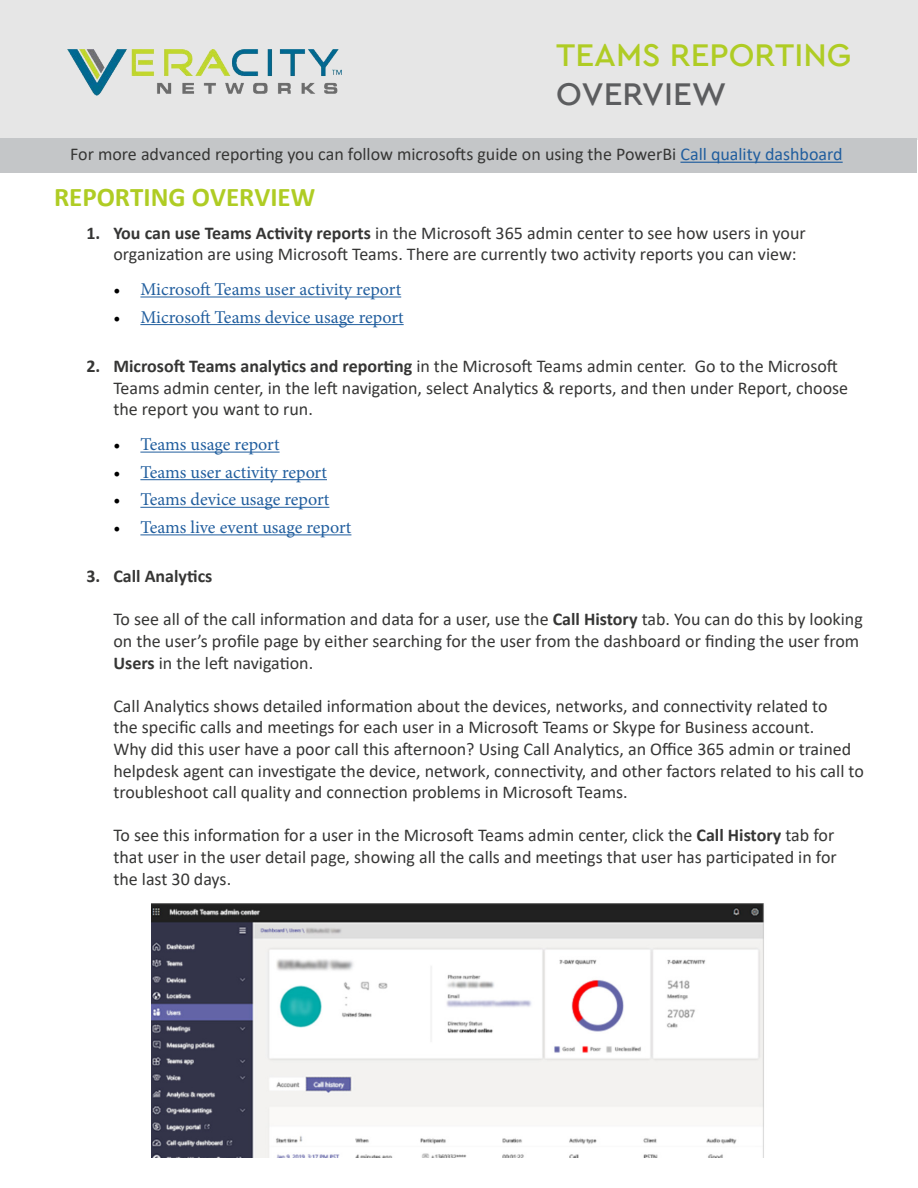
<style>
.page{position:relative;width:918px;height:1188px;background:#fff}
.page>*{position:absolute;margin:0;border:0;box-sizing:border-box;transform-origin:0 0}
.t1{font:500 33px "Cera PRO Modern";color:#afcc24}
.t2{font:500 33px "Cera PRO Modern";color:#5c5d5f}
.t3{font:700 27px "Calibri";color:#afcc24}
.t4{font:18px/21.6px "Calibri";color:#363635}
.t5{font:18px "Minion Pro";color:#215e9e}
.t6{font:700 18px "Calibri";color:#363635}
.s1{color:#215e9e}
.s2{font-weight:700}
.s3{color:#000}
</style>
<div class="page">
<div style="left:0;top:1px;width:918px;height:139px;background:#e6e6e6"></div>
<hr style="left:140px;top:297px;width:261px;height:1px;background:#215e9e">
<hr style="left:140px;top:324px;width:264px;height:1px;background:#215e9e">
<hr style="left:140px;top:452px;width:140px;height:1px;background:#215e9e">
<hr style="left:140px;top:479px;width:187px;height:1px;background:#215e9e">
<hr style="left:140px;top:507px;width:189px;height:1px;background:#215e9e">
<hr style="left:140px;top:534px;width:211px;height:1px;background:#215e9e">
<img style="left:152px;top:904px;width:612px;height:253px">
<div style="left:1px;top:138px;width:916px;height:35px;background:#c4c6c8"></div>
<hr style="left:680px;top:162px;width:163px;height:1px;background:#215e9e">
<img style="left:68px;top:50px;width:274px;height:46px">
<h1 class="t1" style="left:556px;top:33px;width:297px">TEAMS REPORTING</h1>
<h1 class="t2" style="left:556px;top:72px;width:172px">OVERVIEW</h1>
<p class="t4" style="left:70px;top:143px;width:774px">For more advanced reporting you can follow microsofts guide on using the PowerBi <span class="s1">Call quality dashboard</span></p>
<h2 class="t3" style="left:54px;top:178px;width:263px">REPORTING OVERVIEW</h2>
<p class="t4" style="left:113px;top:221px;width:694px;text-indent:-27px"><span class="s2">1. You can use Teams Activity reports</span> in the Microsoft 365 admin center to see how users in your organization are using Microsoft Teams. There are currently two activity reports you can view:</p>
<p class="t5" style="left:113px;top:277px;width:289px"><span class="s3">•</span> Microsoft Teams user activity report</p>
<p class="t5" style="left:113px;top:305px;width:292px"><span class="s3">•</span> Microsoft Teams device usage report</p>
<p class="t4" style="left:113px;top:355px;width:736px;text-indent:-27px"><span class="s2">2. Microsoft Teams analytics and reporting</span> in the Microsoft Teams admin center. Go to the Microsoft<br>Teams admin center, in the left navigation, select Analytics &amp; reports, and then under Report, choose the report you want to run.</p>
<p class="t5" style="left:113px;top:432px;width:168px"><span class="s3">•</span> Teams usage report</p>
<p class="t5" style="left:113px;top:460px;width:215px"><span class="s3">•</span> Teams user activity report</p>
<p class="t5" style="left:113px;top:488px;width:218px"><span class="s3">•</span> Teams device usage report</p>
<p class="t5" style="left:113px;top:515px;width:240px"><span class="s3">•</span> Teams live event usage report</p>
<p class="t6" style="left:86px;top:564px;width:128px">3. Call Analytics</p>
<p class="t4" style="left:113px;top:608px;width:751px">To see all of the call information and data for a user, use the <span class="s2">Call History</span> tab. You can do this by looking on the user’s profile page by either searching for the user from the dashboard or finding the user from<br><span class="s2">Users</span> in the left navigation.</p>
<p class="t4" style="left:113px;top:695px;width:752px">Call Analytics shows detailed information about the devices, networks, and connectivity related to<br>the specific calls and meetings for each user in a Microsoft Teams or Skype for Business account.<br>Why did this user have a poor call this afternoon? Using Call Analytics, an Office 365 admin or trained helpdesk agent can investigate the device, network, connectivity, and other factors related to his call to troubleshoot call quality and connection problems in Microsoft Teams.</p>
<p class="t4" style="left:113px;top:824px;width:725px">To see this information for a user in the Microsoft Teams admin center, click the <span class="s2">Call History</span> tab for that user in the user detail page, showing all the calls and meetings that user has participated in for the last 30 days.</p>
</div>
